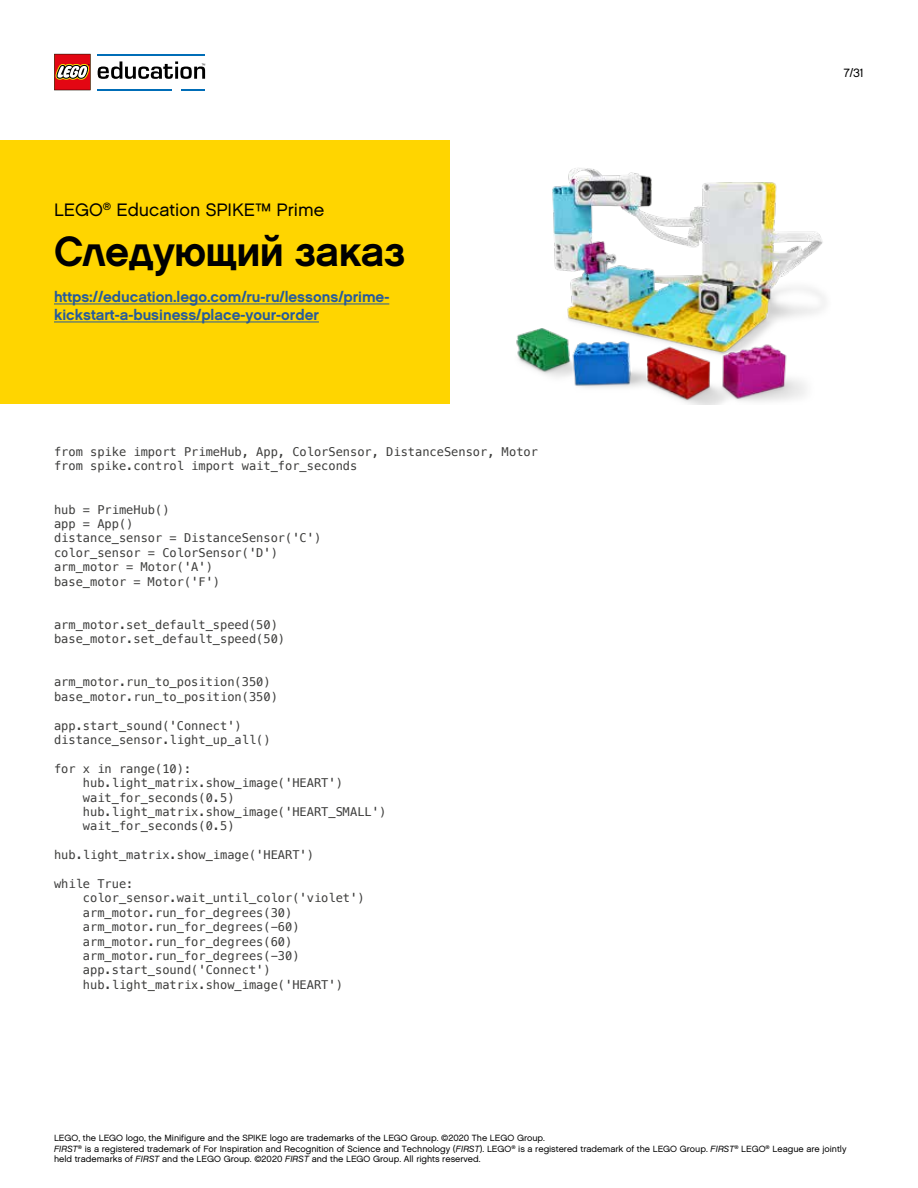
<style>
.page{position:relative;width:918px;height:1188px;background:#fff}
.page>*{position:absolute;margin:0;border:0;box-sizing:border-box;transform-origin:0 0}
.t1{font:700 42px "LEGO Chalet 60";letter-spacing:-.02em;color:#000}
.t2{font:18px "LEGO Chalet 60";color:#000}
.t3{font:700 15px/18px "LEGO Chalet 60";color:#275b9b}
.t4{font:12px/14.4px "Menlo";color:#3c3c3b}
.t5{font:12px "LEGO Chalet 60";color:#000}
.t6{font:9px/10.8px "LEGO Chalet 60";color:#000}
.s1{font-style:italic}
</style>
<div class="page">
<hr style="left:98px;top:54px;width:107px;height:1px;background:#006db7">
<hr style="left:98px;top:89px;width:74px;height:1px;background:#006db7">
<svg style="left:182px;top:89px;width:23px;height:1px"></svg>
<svg style="left:98px;top:61px;width:107px;height:18px"></svg>
<svg style="left:54px;top:54px;width:37px;height:36px"></svg>
<div style="left:0;top:140px;width:450px;height:264px;background:#ffd500"></div>
<img style="left:516px;top:168px;width:309px;height:236px">
<hr style="left:54px;top:304px;width:335px;height:1px;background:#275b9b">
<hr style="left:54px;top:322px;width:265px;height:1px;background:#275b9b">
<h2 class="t2" style="left:54px;top:199px;width:272px">LEGO<sup>®</sup> Education SPIKE™ Prime</h2>
<h1 class="t1" style="left:54px;top:225px;width:353px">Следующий заказ</h1>
<p class="t3" style="left:54px;top:288px;width:337px">https://education.lego.com/ru-ru/lessons/prime&shy;kickstart-a-business/place-your-order</p>
<p class="t4" style="left:54px;top:445px;width:486px">from spike import PrimeHub, App, ColorSensor, DistanceSensor, Motor from spike.control import wait_for_seconds</p>
<p class="t4" style="left:54px;top:502px;width:269px">hub = PrimeHub()<br>app = App()<br>distance_sensor = DistanceSensor('C') color_sensor = ColorSensor('D') arm_motor = Motor('A')<br>base_motor = Motor('F')</p>
<p class="t4" style="left:54px;top:618px;width:233px">arm_motor.set_default_speed(50) base_motor.set_default_speed(50)</p>
<p class="t4" style="left:54px;top:675px;width:225px">arm_motor.run_to_position(350) base_motor.run_to_position(350)</p>
<p class="t4" style="left:54px;top:718px;width:218px">app.start_sound('Connect') distance_sensor.light_up_all()</p>
<p class="t4" style="left:83px;top:762px;width:305px;text-indent:-29px">for x in range(10): hub.light_matrix.show_image('HEART') wait_for_seconds(0.5) hub.light_matrix.show_image('HEART_SMALL') wait_for_seconds(0.5)</p>
<p class="t4" style="left:54px;top:848px;width:262px">hub.light_matrix.show_image('HEART')</p>
<p class="t4" style="left:83px;top:877px;width:283px;text-indent:-29px">while True: color_sensor.wait_until_color('violet') arm_motor.run_for_degrees(30) arm_motor.run_for_degrees(-60) arm_motor.run_for_degrees(60) arm_motor.run_for_degrees(-30) app.start_sound('Connect') hub.light_matrix.show_image('HEART')</p>
<p class="t5" style="left:844px;top:65px;width:22px">7/31</p>
<p class="t6" style="left:54px;top:1132px;width:794px">LEGO, the LEGO logo, the Minifigure and the SPIKE logo are trademarks of the LEGO Group. ©2020 The LEGO Group.<br><span class="s1">FIRST</span><sup>®</sup> is a registered trademark of For Inspiration and Recognition of Science and Technology (<span class="s1">FIRST</span>). LEGO<sup>®</sup> is a registered trademark of the LEGO Group. <span class="s1">FIRST</span><sup>®</sup> LEGO<sup>®</sup> League are jointly held trademarks of <span class="s1">FIRST</span> and the LEGO Group. ©2020 <span class="s1">FIRST</span> and the LEGO Group. All rights reserved.</p>
</div>
